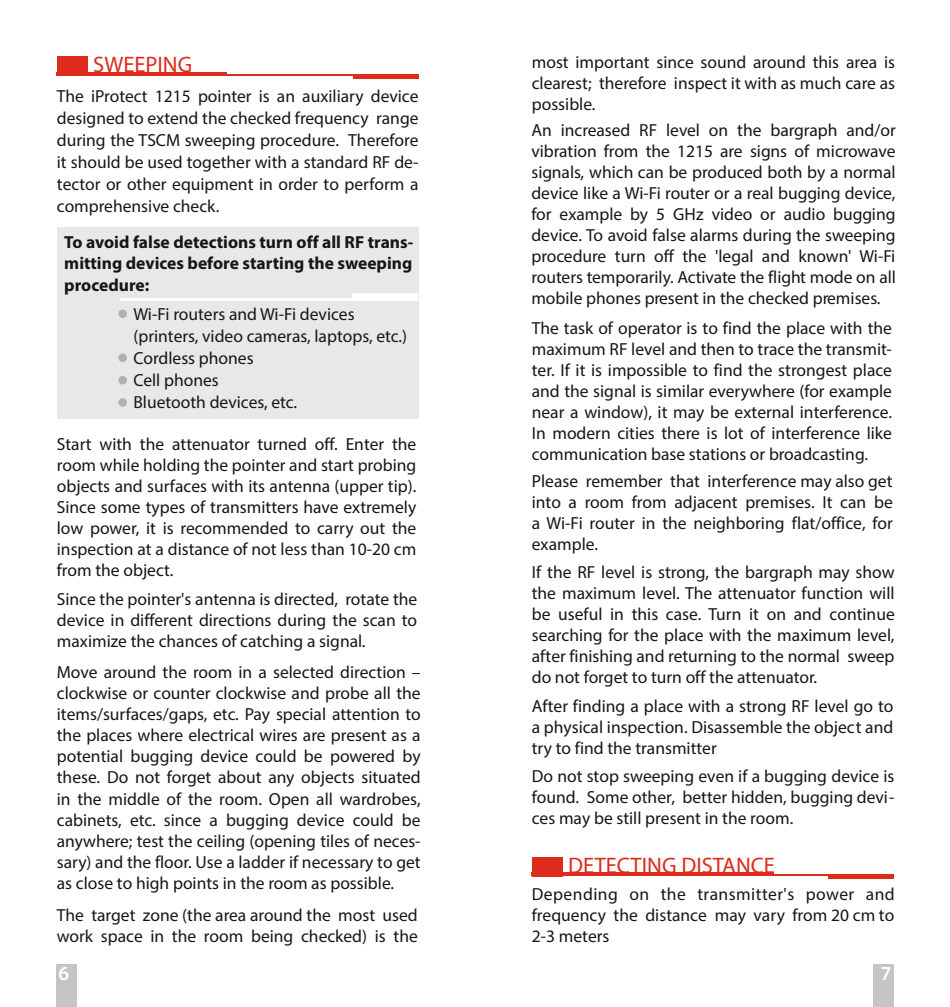
<style>
.page{position:relative;width:950px;height:1007px;background:#fff}
.page>*{position:absolute;margin:0;border:0;box-sizing:border-box;transform-origin:0 0}
.t1{font:22.5px "Myriad Pro";color:#dd2b1c}
.t2{font:600 20px "Myriad Pro";color:#fff}
.t3{font:17.5px/21px "Myriad Pro";color:#151616;text-align:justify}
.t4{font:700 17.5px/21.8px "Myriad Pro";color:#151616;text-align:justify}
</style>
<div class="page">
<div style="left:873px;top:964px;width:20px;height:42px;background:#c5c5c5"></div>
<div style="left:57px;top:964px;width:20px;height:42px;background:#c5c5c5"></div>
<div style="left:57px;top:227px;width:361px;height:191px;background:#e8e8e8"></div>
<hr style="left:120px;top:298px;width:298px;height:2px;background:#fff">
<div style="left:352px;top:293px;width:66px;height:7px;background:#fff"></div>
<hr style="left:57px;top:72px;width:170px;height:4px;background:#dd2b1c">
<hr style="left:532px;top:872px;width:242px;height:3px;background:#dd2b1c">
<div style="left:57px;top:57px;width:30px;height:19px;background:#dd2b1c"></div>
<div style="left:532px;top:856px;width:30px;height:19px;background:#dd2b1c"></div>
<hr style="left:57px;top:74px;width:361px;height:2px;background:#dd2b1c">
<hr style="left:532px;top:874px;width:361px;height:1px;background:#dd2b1c">
<div style="left:353px;top:74px;width:65px;height:5px;background:#dd2b1c"></div>
<hr style="left:828px;top:874px;width:65px;height:4px;background:#dd2b1c">
<div style="left:118px;top:309px;width:9px;height:9px;background:#afb0b0;border-radius:50%"></div>
<div style="left:118px;top:353px;width:9px;height:9px;background:#afb0b0;border-radius:50%"></div>
<div style="left:118px;top:376px;width:9px;height:8px;background:#afb0b0;border-radius:50%"></div>
<div style="left:118px;top:398px;width:9px;height:8px;background:#afb0b0;border-radius:50%"></div>
<p class="t1" style="left:93px;top:56px;width:100px">SWEEPING</p>
<p class="t3" style="left:57px;top:86px;width:363px;line-height:22px">The iProtect 1215 pointer is an auxiliary device designed to extend the checked frequency range during the TSCM sweeping procedure. Therefore it should be used together with a standard RF de&shy;tector or other equipment in order to perform a comprehensive check.</p>
<p class="t4" style="left:64px;top:232px;width:350px">To avoid false detections turn off all RF trans&shy;mitting devices before starting the sweeping procedure:</p>
<p class="t3" style="left:133px;top:304px;width:275px;line-height:22px;text-align:left">Wi-Fi routers and Wi-Fi devices (printers, video cameras, laptops, etc.)<br>Cordless phones<br>Cell phones<br>Bluetooth devices, etc.</p>
<p class="t3" style="left:57px;top:434px;width:361px">Start with the attenuator turned off. Enter the room while holding the pointer and start probing objects and surfaces with its antenna (upper tip).<br>Since some types of transmitters have extremely low power, it is recommended to carry out the inspection at a distance of not less than 10-20 cm from the object.</p>
<p class="t3" style="left:57px;top:589px;width:362px">Since the pointer's antenna is directed, rotate the device in different directions during the scan to maximize the chances of catching a signal.</p>
<p class="t3" style="left:57px;top:663px;width:365px">Move around the room in a selected direction – clockwise or counter clockwise and probe all the items/surfaces/gaps, etc. Pay special attention to the places where electrical wires are present as a potential bugging device could be powered by these. Do not forget about any objects situated in the middle of the room. Open all wardrobes, cabinets, etc. since a bugging device could be anywhere; test the ceiling (opening tiles of neces&shy;sary) and the floor. Use a ladder if necessary to get as close to high points in the room as possible.</p>
<p class="t3" style="left:57px;top:905px;width:362px">The target zone (the area around the most used work space in the room being checked) is the</p>
<p class="t3" style="left:532px;top:53px;width:365px">most important since sound around this area is clearest; therefore inspect it with as much care as possible.</p>
<p class="t3" style="left:531px;top:121px;width:366px">An increased RF level on the bargraph and/or vibration from the 1215 are signs of microwave signals, which can be produced both by a normal device like a Wi-Fi router or a real bugging device, for example by 5 GHz video or audio bugging device. To avoid false alarms during the sweeping procedure turn off the 'legal and known' Wi-Fi routers temporarily. Activate the flight mode on all mobile phones present in the checked premises.</p>
<p class="t3" style="left:532px;top:319px;width:362px">The task of operator is to find the place with the maximum RF level and then to trace the transmit&shy;ter. If it is impossible to find the strongest place and the signal is similar everywhere (for example near a window), it may be external interference.<br>In modern cities there is lot of interference like communication base stations or broadcasting.</p>
<p class="t3" style="left:532px;top:472px;width:362px">Please remember that interference may also get into a room from adjacent premises. It can be a Wi-Fi router in the neighboring flat/office, for example.</p>
<p class="t3" style="left:532px;top:563px;width:364px">If the RF level is strong, the bargraph may show the maximum level. The attenuator function will be useful in this case. Turn it on and continue searching for the place with the maximum level, after finishing and returning to the normal sweep do not forget to turn off the attenuator.</p>
<p class="t3" style="left:532px;top:697px;width:363px">After finding a place with a strong RF level go to a physical inspection. Disassemble the object and try to find the transmitter</p>
<p class="t3" style="left:532px;top:766px;width:364px">Do not stop sweeping even if a bugging device is found. Some other, better hidden, bugging devi&shy;ces may be still present in the room.</p>
<p class="t1" style="left:568px;top:855px;width:208px">DETECTING DISTANCE</p>
<p class="t3" style="left:532px;top:884px;width:364px">Depending on the transmitter's power and frequency the distance may vary from 20 cm to 2-3 meters</p>
<p class="t2" style="left:58px;top:964px;width:12px">6</p>
<p class="t2" style="left:881px;top:964px;width:12px">7</p>
</div>
